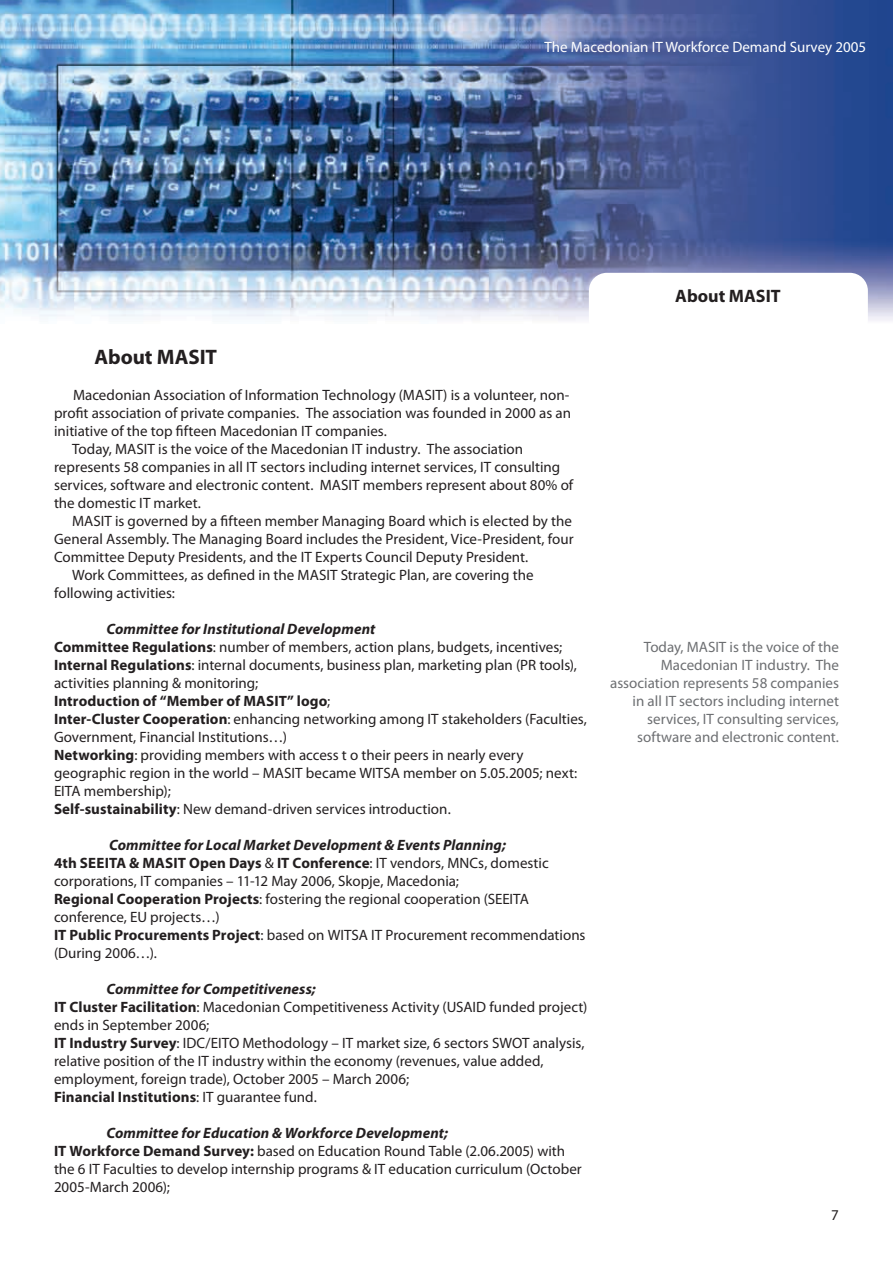
<style>
.page{position:relative;width:893px;height:1263px;background:#fff}
.page>*{position:absolute;margin:0;border:0;box-sizing:border-box;transform-origin:0 0}
.t1{font:700 21px "Myriad Pro";color:#231f20}
.t2{font:700 18px "Myriad Pro";color:#231f20}
.t3{font:15px/18px "Myriad Pro";color:#231f20}
.t4{font:15px/18px "Myriad Pro";color:#6d6f72;text-align:right}
.t5{font:15px "Myriad Pro";color:#fff}
.s1{font-weight:700;font-style:italic}
.s2{font-weight:700}
</style>
<div class="page">
<img style="left:0;top:0;width:893px;height:321px">
<svg style="left:589px;top:273px;width:279px;height:48px"></svg>
<p class="t5" style="left:545px;top:37px;width:323px">The Macedonian IT Workforce Demand Survey 2005</p>
<h1 class="t1" style="left:94px;top:343px;width:124px">About MASIT</h1>
<p class="t3" style="left:73px;top:385px;width:498px">Macedonian Association of Information Technology (MASIT) is a volunteer, non-</p>
<p class="t3" style="left:54px;top:403px;width:518px">profit association of private companies. The association was founded in 2000 as an</p>
<p class="t3" style="left:54px;top:421px;width:335px">initiative of the top fifteen Macedonian IT companies.</p>
<p class="t3" style="left:72px;top:439px;width:453px">Today, MASIT is the voice of the Macedonian IT industry. The association</p>
<p class="t3" style="left:54px;top:457px;width:508px">represents 58 companies in all IT sectors including internet services, IT consulting</p>
<p class="t3" style="left:54px;top:475px;width:521px">services, software and electronic content. MASIT members represent about 80% of</p>
<p class="t3" style="left:54px;top:493px;width:148px">the domestic IT market.</p>
<p class="t3" style="left:72px;top:511px;width:501px">MASIT is governed by a fifteen member Managing Board which is elected by the</p>
<p class="t3" style="left:54px;top:529px;width:521px">General Assembly. The Managing Board includes the President, Vice-President, four</p>
<p class="t3" style="left:54px;top:547px;width:476px">Committee Deputy Presidents, and the IT Experts Council Deputy President.</p>
<p class="t3" style="left:72px;top:565px;width:463px">Work Committees, as defined in the MASIT Strategic Plan, are covering the</p>
<p class="t3" style="left:54px;top:583px;width:123px">following activities:</p>
<p class="t3" style="left:54px;top:619px;width:535px;text-indent:52px"><span class="s1">Committee for Institutional Development<br></span><span class="s2">Committee Regulations</span>: number of members, action plans, budgets, incentives; <span class="s2">Internal Regulations</span>: internal documents, business plan, marketing plan (PR tools), activities planning &amp; monitoring;<br><span class="s2">Introduction of “Member of MASIT” logo</span>;<br><span class="s2">Inter-Cluster Cooperation</span>: enhancing networking among IT stakeholders (Faculties, Government, Financial Institutions…)<br><span class="s2">Networking</span>: providing members with access t o their peers in nearly every geographic region in the world – MASIT became WITSA member on 5.05.2005; next:<br>EITA membership);<br><span class="s2">Self-sustainability</span>: New demand-driven services introduction.</p>
<p class="t3" style="left:54px;top:835px;width:533px;text-indent:55px"><span class="s1">Committee for Local Market Development &amp; Events Planning;<br></span><span class="s2">4th SEEITA &amp; MASIT Open Days</span> &amp; <span class="s2">IT Conference</span>: IT vendors, MNCs, domestic corporations, IT companies – 11-12 May 2006, Skopje, Macedonia;<br><span class="s2">Regional Cooperation Projects</span>: fostering the regional cooperation (SEEITA conference, EU projects…)<br><span class="s2">IT Public Procurements Project</span>: based on WITSA IT Procurement recommendations (During 2006…).</p>
<p class="t3" style="left:54px;top:979px;width:535px;text-indent:52px"><span class="s1">Committee for Competitiveness;<br></span><span class="s2">IT Cluster Facilitation</span>: Macedonian Competitiveness Activity (USAID funded project) ends in September 2006;<br><span class="s2">IT Industry Survey</span>: IDC/EITO Methodology – IT market size, 6 sectors SWOT analysis, relative position of the IT industry within the economy (revenues, value added, employment, foreign trade), October 2005 – March 2006;<br><span class="s2">Financial Institutions</span>: IT guarantee fund.</p>
<p class="t3" style="left:54px;top:1123px;width:529px;text-indent:52px"><span class="s1">Committee for Education &amp; Workforce Development;<br></span><span class="s2">IT Workforce Demand Survey:</span> based on Education Round Table (2.06.2005) with the 6 IT Faculties to develop internship programs &amp; IT education curriculum (October 2005-March 2006);</p>
<p class="t2" style="left:675px;top:284px;width:107px">About MASIT</p>
<p class="t4" style="left:610px;top:637px;width:230px">Today, MASIT is the voice of the Macedonian IT industry. The association represents 58 companies in all IT sectors including internet services, IT consulting services, software and electronic content.</p>
</div>
